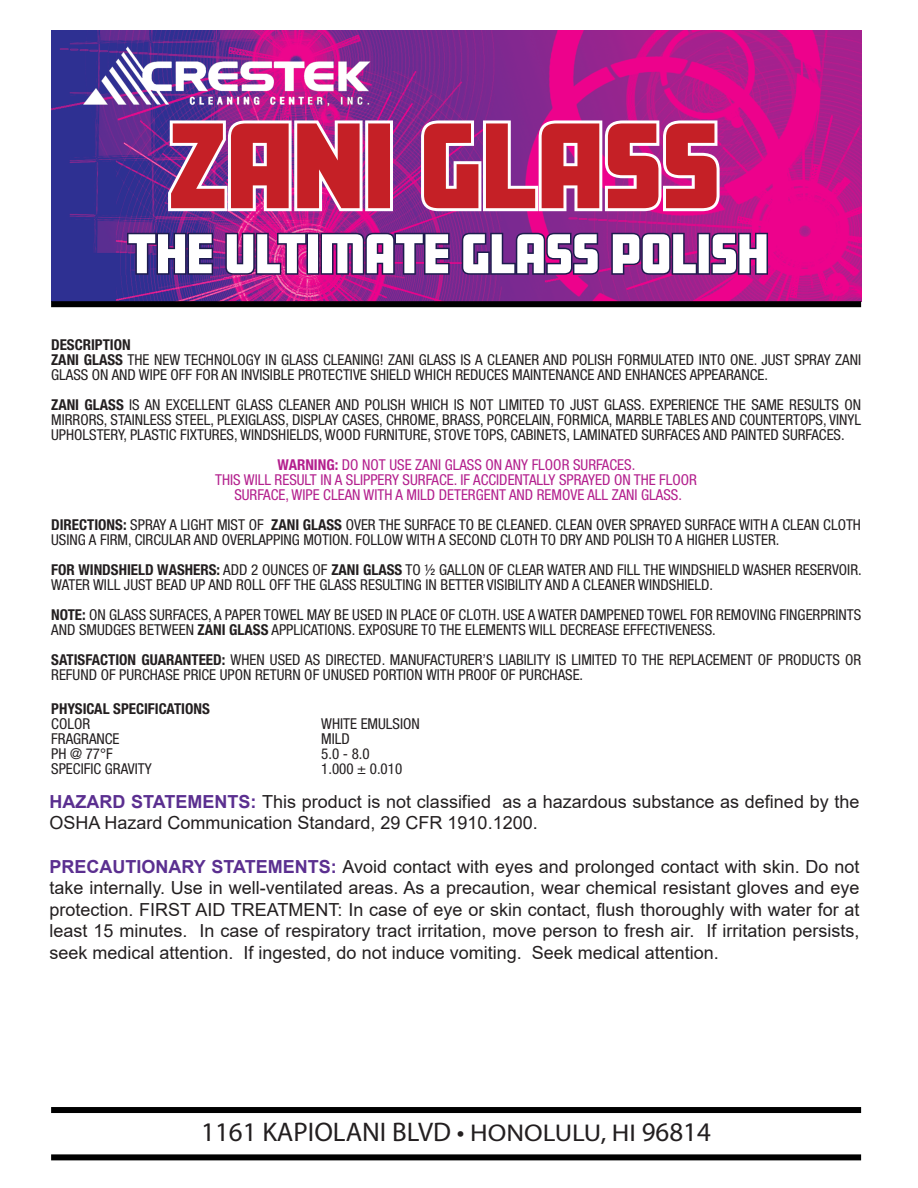
<style>
.page{position:relative;width:918px;height:1188px;background:#fff}
.page>*{position:absolute;margin:0;border:0;box-sizing:border-box;transform-origin:0 0}
.t1{font:27px "Myriad Pro";color:#231f20}
.t2{font:18px/21.6px "Arial";color:#231f20}
.t3{font:condensed 15px/15px "Helvetica Neue LT Std";color:#231f20}
.t4{font:condensed 15px/15px "Helvetica Neue LT Std";color:#b31f8d;text-align:center}
.t5{font:700 condensed 15px "Helvetica Neue LT Std";color:#231f20}
.s1{font-weight:700}
.s2{font-weight:700;color:#5b2f90}
.s3{font-size:24.3px}
</style>
<div class="page">
<img style="left:51px;top:30px;width:810px;height:271px">
<svg style="left:127px;top:233px;width:86px;height:42px"></svg>
<svg style="left:225px;top:233px;width:225px;height:42px"></svg>
<svg style="left:462px;top:233px;width:137px;height:42px"></svg>
<svg style="left:611px;top:233px;width:157px;height:42px"></svg>
<svg style="left:168px;top:120px;width:225px;height:91px;background:#c34056"></svg>
<svg style="left:421px;top:120px;width:299px;height:91px;background:#c94b64"></svg>
<div style="left:51px;top:301px;width:810px;height:6px;background:#000"></div>
<div style="left:51px;top:1154px;width:810px;height:6px;background:#000"></div>
<div style="left:51px;top:1107px;width:810px;height:6px;background:#000"></div>
<p class="t3" style="left:51px;top:337px;width:812px"><span class="s1">DESCRIPTION<br>ZANI GLASS</span> THE NEW TECHNOLOGY IN GLASS CLEANING! ZANI GLASS IS A CLEANER AND POLISH FORMULATED INTO ONE. JUST SPRAY ZANI<br>GLASS ON AND WIPE OFF FOR AN INVISIBLE PROTECTIVE SHIELD WHICH REDUCES MAINTENANCE AND ENHANCES APPEARANCE.</p>
<p class="t3" style="left:51px;top:397px;width:812px;text-align:justify"><span class="s1">ZANI GLASS</span> IS AN EXCELLENT GLASS CLEANER AND POLISH WHICH IS NOT LIMITED TO JUST GLASS. EXPERIENCE THE SAME RESULTS ON MIRRORS, STAINLESS STEEL, PLEXIGLASS, DISPLAY CASES, CHROME, BRASS, PORCELAIN, FORMICA, MARBLE TABLES AND COUNTERTOPS, VINYL UPHOLSTERY, PLASTIC FIXTURES, WINDSHIELDS, WOOD FURNITURE, STOVE TOPS, CABINETS, LAMINATED SURFACES AND PAINTED SURFACES.</p>
<p class="t4" style="left:215px;top:457px;width:483px"><span class="s1">WARNING:</span> DO NOT USE ZANI GLASS ON ANY FLOOR SURFACES.<br>THIS WILL RESULT IN A SLIPPERY SURFACE. IF ACCIDENTALLY SPRAYED ON THE FLOOR<br>SURFACE, WIPE CLEAN WITH A MILD DETERGENT AND REMOVE ALL ZANI GLASS.</p>
<p class="t3" style="left:51px;top:517px;width:811px"><span class="s1">DIRECTIONS:</span> SPRAY A LIGHT MIST OF <span class="s1">ZANI GLASS</span> OVER THE SURFACE TO BE CLEANED. CLEAN OVER SPRAYED SURFACE WITH A CLEAN CLOTH<br>USING A FIRM, CIRCULAR AND OVERLAPPING MOTION. FOLLOW WITH A SECOND CLOTH TO DRY AND POLISH TO A HIGHER LUSTER.</p>
<p class="t3" style="left:51px;top:562px;width:812px"><span class="s1">FOR WINDSHIELD WASHERS:</span> ADD 2 OUNCES OF <span class="s1">ZANI GLASS</span> TO ½ GALLON OF CLEAR WATER AND FILL THE WINDSHIELD WASHER RESERVOIR.<br>WATER WILL JUST BEAD UP AND ROLL OFF THE GLASS RESULTING IN BETTER VISIBILITY AND A CLEANER WINDSHIELD.</p>
<p class="t3" style="left:51px;top:607px;width:812px"><span class="s1">NOTE:</span> ON GLASS SURFACES, A PAPER TOWEL MAY BE USED IN PLACE OF CLOTH. USE A WATER DAMPENED TOWEL FOR REMOVING FINGERPRINTS<br>AND SMUDGES BETWEEN <span class="s1">ZANI GLASS</span> APPLICATIONS. EXPOSURE TO THE ELEMENTS WILL DECREASE EFFECTIVENESS.</p>
<p class="t3" style="left:51px;top:652px;width:812px"><span class="s1">SATISFACTION GUARANTEED:</span> WHEN USED AS DIRECTED. MANUFACTURER’S LIABILITY IS LIMITED TO THE REPLACEMENT OF PRODUCTS OR<br>REFUND OF PURCHASE PRICE UPON RETURN OF UNUSED PORTION WITH PROOF OF PURCHASE.</p>
<p class="t5" style="left:51px;top:699px;width:160px">PHYSICAL SPECIFICATIONS</p>
<p class="t3" style="left:51px;top:716px;width:40px">COLOR</p>
<p class="t3" style="left:321px;top:716px;width:100px">WHITE EMULSION</p>
<p class="t3" style="left:51px;top:731px;width:70px">FRAGRANCE</p>
<p class="t3" style="left:321px;top:731px;width:30px">MILD</p>
<p class="t3" style="left:51px;top:746px;width:63px">PH @ 77°F</p>
<p class="t3" style="left:321px;top:746px;width:50px">5.0 - 8.0</p>
<p class="t3" style="left:51px;top:761px;width:102px">SPECIFIC GRAVITY</p>
<p class="t3" style="left:321px;top:761px;width:82px">1.000 ± 0.010</p>
<p class="t2" style="left:50px;top:791px;width:811px"><span class="s2">HAZARD STATEMENTS:</span> This product is not classified as a hazardous substance as defined by the<br>OSHA Hazard Communication Standard, 29 CFR 1910.1200.</p>
<p class="t2" style="left:50px;top:855px;width:812px;text-align:justify"><span class="s2">PRECAUTIONARY STATEMENTS:</span> Avoid contact with eyes and prolonged contact with skin. Do not take internally. Use in well-ventilated areas. As a precaution, wear chemical resistant gloves and eye protection. FIRST AID TREATMENT: In case of eye or skin contact, flush thoroughly with water for at least 15 minutes. In case of respiratory tract irritation, move person to fresh air. If irritation persists, seek medical attention. If ingested, do not induce vomiting. Seek medical attention.</p>
<h1 class="t1" style="left:201px;top:1116px;width:511px">1161 KAPIOLANI BLVD • <span class="s3">HONOLULU, HI</span> 96814</h1>
</div>
